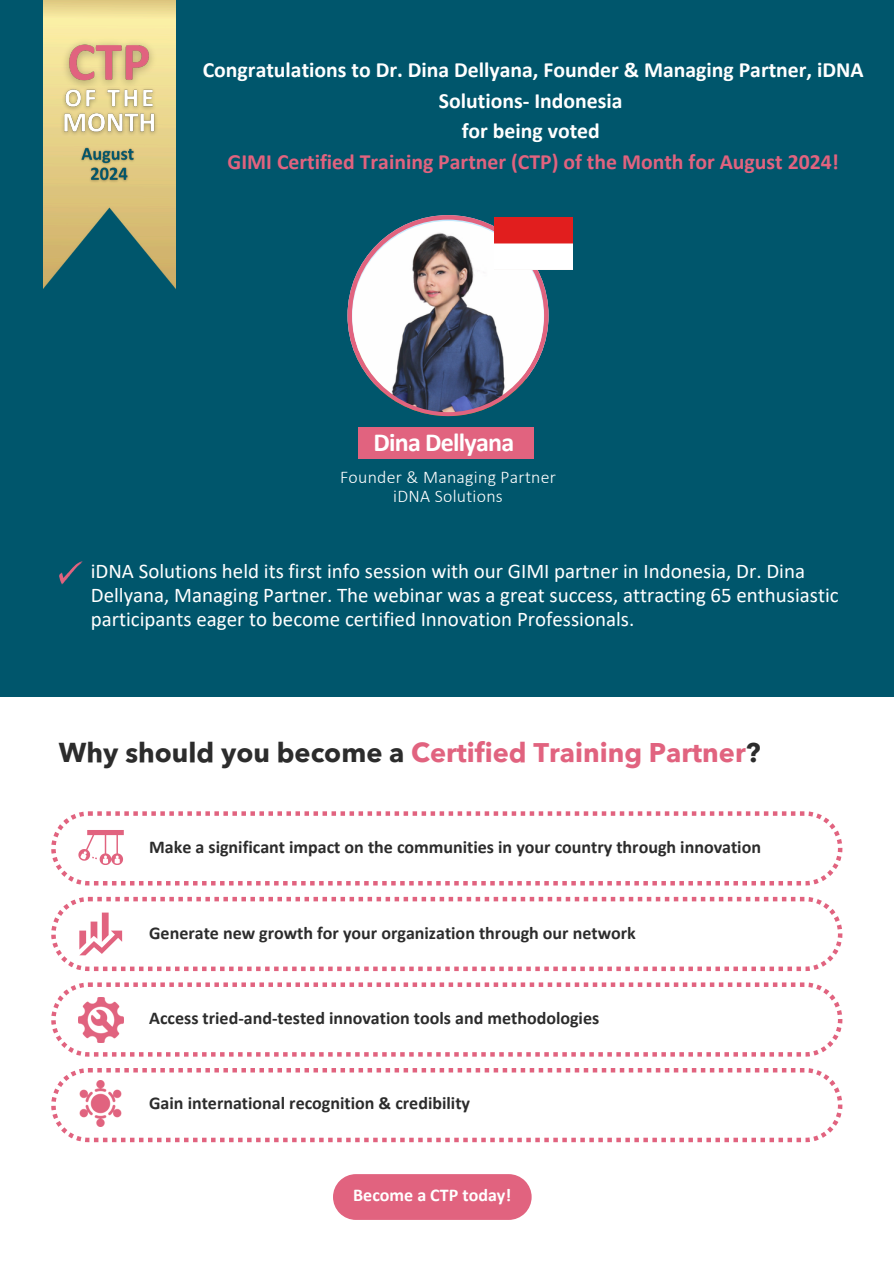
<style>
.page{position:relative;width:894px;height:1264px;background:#fff}
.page>*{position:absolute;margin:0;border:0;box-sizing:border-box;transform-origin:0 0}
.t1{font:700 27px "Avenir Next Arabic";color:#e1637f}
.t2{font:700 26.1px "Calibri";letter-spacing:-.03em;color:#fff}
.t3{font:700 21.75px/30.3px "Calibri";color:#fff;text-align:center}
.t4{font:20.85px/23.7px "Calibri";color:#fff}
.t5{font:700 18px "Calibri";color:#2c2c2c}
.t6{font:700 18px "Calibri";color:#fff}
.t7{font:300 17.85px "Calibri";letter-spacing:.015em;color:#fff}
.s1{color:#e1637f}
.s2{color:#2c2c2c}
</style>
<div class="page">
<div style="left:0;top:0;width:893px;height:696px;background:#00566c"></div>
<img style="left:43px;top:0;width:133px;height:289px">
<svg style="left:347px;top:215px;width:201px;height:201px"></svg>
<img style="left:352px;top:221px;width:191px;height:191px;border-radius:50%">
<img style="left:494px;top:218px;width:78px;height:51px">
<div style="left:358px;top:427px;width:175px;height:31px;background:#e1637f"></div>
<svg style="left:59px;top:561px;width:24px;height:24px"></svg>
<img style="left:54px;top:32px;width:110px;height:64px">
<img style="left:57px;top:82px;width:104px;height:25px">
<img style="left:57px;top:107px;width:105px;height:34px">
<img style="left:86px;top:169px;width:47px;height:17px">
<img style="left:76px;top:143px;width:63px;height:26px">
<svg style="left:51px;top:811px;width:791px;height:74px"></svg>
<svg style="left:51px;top:896px;width:791px;height:75px"></svg>
<svg style="left:51px;top:982px;width:791px;height:74px"></svg>
<svg style="left:51px;top:1068px;width:791px;height:74px"></svg>
<img style="left:78px;top:997px;width:45px;height:45px">
<svg style="left:78px;top:830px;width:46px;height:34px"></svg>
<svg style="left:79px;top:912px;width:43px;height:43px"></svg>
<img style="left:78px;top:1080px;width:46px;height:46px">
<div style="left:333px;top:1174px;width:198px;height:45px;background:#e1637f"></div>
<p class="t3" style="left:203px;top:57px;width:662px">Congratulations to Dr. Dina Dellyana, Founder &amp; Managing Partner, iDNA Solutions- Indonesia<br>for being voted<br><span class="s1">GIMI Certified Training Partner (CTP) of the Month for August 2024!</span></p>
<p class="t2" style="left:373px;top:432px;width:142px">Dina Dellyana</p>
<p class="t7" style="left:340px;top:469px;width:217px">Founder &amp; Managing Partner</p>
<p class="t7" style="left:393px;top:489px;width:111px">iDNA Solutions</p>
<p class="t4" style="left:91px;top:561px;width:749px">iDNA Solutions held its first info session with our GIMI partner in Indonesia, Dr. Dina<br>Dellyana, Managing Partner. The webinar was a great success, attracting 65 enthusiastic participants eager to become certified Innovation Professionals.</p>
<h5 class="t1" style="left:59px;top:736px;width:702px"><span class="s2">Why should you become a</span> Certified Training Partner<span class="s2">?</span></h5>
<h6 class="t5" style="left:149px;top:839px;width:613px">Make a significant impact on the communities in your country through innovation</h6>
<p class="t5" style="left:149px;top:925px;width:488px">Generate new growth for your organization through our network</p>
<h6 class="t5" style="left:149px;top:1010px;width:451px">Access tried-and-tested innovation tools and methodologies</h6>
<p class="t5" style="left:149px;top:1095px;width:322px">Gain international recognition &amp; credibility</p>
<h6 class="t6" style="left:353px;top:1187px;width:159px">Become a CTP today!</h6>
</div>
